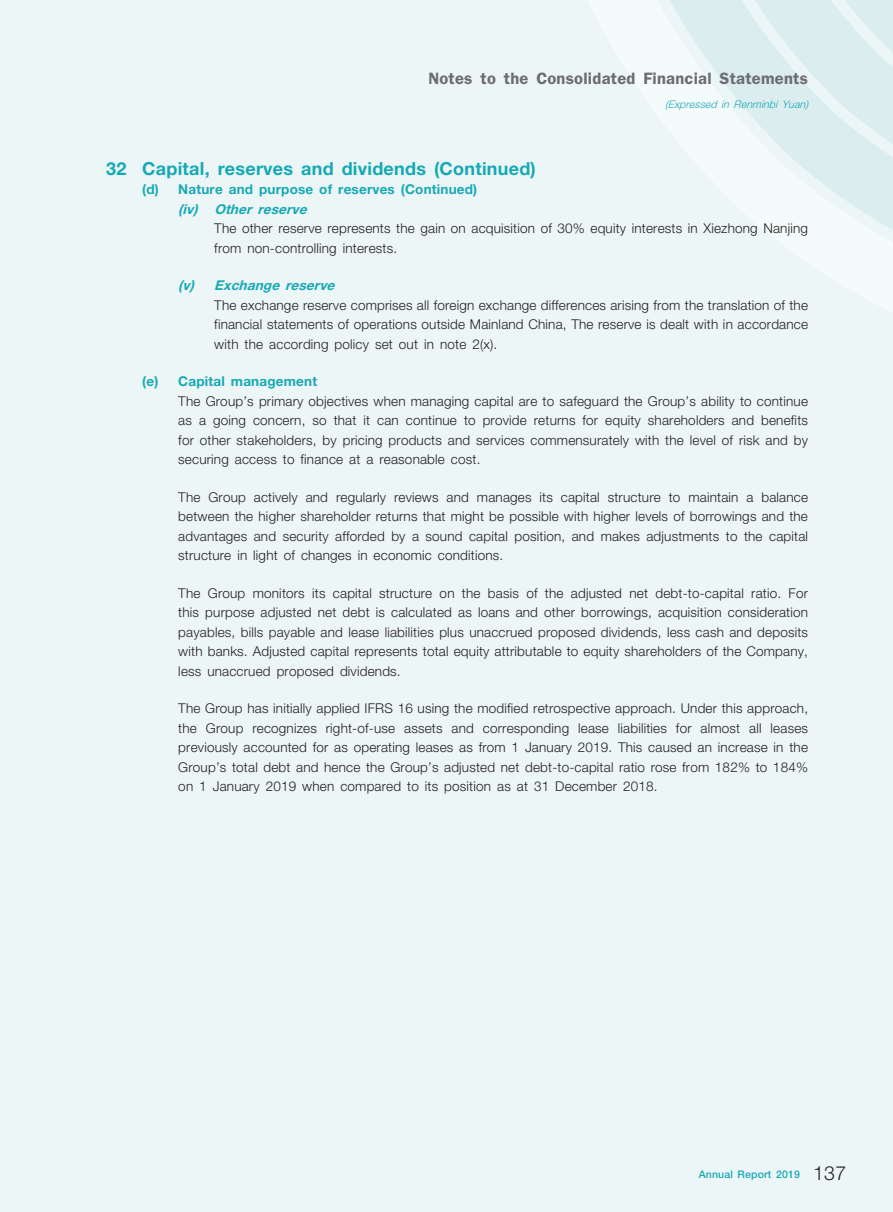
<style>
.page{position:relative;width:893px;height:1212px;background:#edf6f7}
.page>*{position:absolute;margin:0;border:0;box-sizing:border-box;transform-origin:0 0}
._03_H1{font:700 18px "Helvetica Neue LT Std";letter-spacing:.015em;color:#15a9b5}
.t1{font:600 16.5px "ITC Franklin Gothic Std";letter-spacing:.015em;color:#6c6d70}
._13_____P4{font:300 13.5px/19.5px "Helvetica Neue LT Std";letter-spacing:.015em;color:#231f20;text-align:justify}
._14_______P6{font:300 13.5px/19.5px "Helvetica Neue LT Std";letter-spacing:.015em;color:#231f20}
._04___H2{font:700 13.5px "Helvetica Neue LT Std";letter-spacing:.015em;color:#15a9b5}
._05_____H3{font:italic 700 13.5px "Helvetica Neue LT Std";color:#15a9b5}
.t2{font:italic 300 10.5px "Helvetica Neue LT Std";color:#15a9b5}
.t3{font:500 10.5px "Helvetica Neue LT Std";letter-spacing:.015em;color:#15a9b5}
.s1{font-weight:300;font-size:19.5px;color:#231f20}
</style>
<div class="page">
<svg style="left:798px;top:163px;width:95px;height:67px;fill:#dbedef"></svg>
<svg style="left:670px;top:0;width:223px;height:163px"></svg>
<p class="t1" style="left:428px;top:69px;width:381px">Notes to the Consolidated Financial Statements</p>
<p class="t2" style="left:665px;top:97px;width:145px">(Expressed in Renminbi Yuan)</p>
<p class="_03_H1" style="left:106px;top:157px;width:431px">32 Capital, reserves and dividends (Continued)</p>
<p class="_04___H2" style="left:142px;top:181px;width:336px">(d) Nature and purpose of reserves (Continued)</p>
<p class="_05_____H3" style="left:178px;top:200px;width:21px">(iv)</p>
<p class="_05_____H3" style="left:214px;top:200px;width:98px">Other reserve</p>
<p class="_14_______P6" style="left:214px;top:218px;width:595px">The other reserve represents the gain on acquisition of 30% equity interests in Xiezhong Nanjing from non-controlling interests.</p>
<p class="_05_____H3" style="left:178px;top:277px;width:162px">(v) Exchange reserve</p>
<p class="_14_______P6" style="left:214px;top:295px;width:595px;text-align:justify">The exchange reserve comprises all foreign exchange differences arising from the translation of the financial statements of operations outside Mainland China, The reserve is dealt with in accordance with the according policy set out in note 2(x).</p>
<p class="_04___H2" style="left:142px;top:373px;width:176px">(e) Capital management</p>
<p class="_13_____P4" style="left:178px;top:391px;width:631px">The Group’s primary objectives when managing capital are to safeguard the Group’s ability to continue as a going concern, so that it can continue to provide returns for equity shareholders and benefits for other stakeholders, by pricing products and services commensurately with the level of risk and by securing access to finance at a reasonable cost.</p>
<p class="_13_____P4" style="left:178px;top:487px;width:631px">The Group actively and regularly reviews and manages its capital structure to maintain a balance between the higher shareholder returns that might be possible with higher levels of borrowings and the advantages and security afforded by a sound capital position, and makes adjustments to the capital structure in light of changes in economic conditions.</p>
<p class="_13_____P4" style="left:178px;top:583px;width:631px">The Group monitors its capital structure on the basis of the adjusted net debt-to-capital ratio. For this purpose adjusted net debt is calculated as loans and other borrowings, acquisition consideration payables, bills payable and lease liabilities plus unaccrued proposed dividends, less cash and deposits with banks. Adjusted capital represents total equity attributable to equity shareholders of the Company, less unaccrued proposed dividends.</p>
<p class="_13_____P4" style="left:178px;top:698px;width:631px">The Group has initially applied IFRS 16 using the modified retrospective approach. Under this approach, the Group recognizes right-of-use assets and corresponding lease liabilities for almost all leases previously accounted for as operating leases as from 1 January 2019. This caused an increase in the Group’s total debt and hence the Group’s adjusted net debt-to-capital ratio rose from 182% to 184% on 1 January 2019 when compared to its position as at 31 December 2018.</p>
<p class="t3" style="left:699px;top:1168px;width:149px">Annual Report 2019 <span class="s1">137</span></p>
</div>
